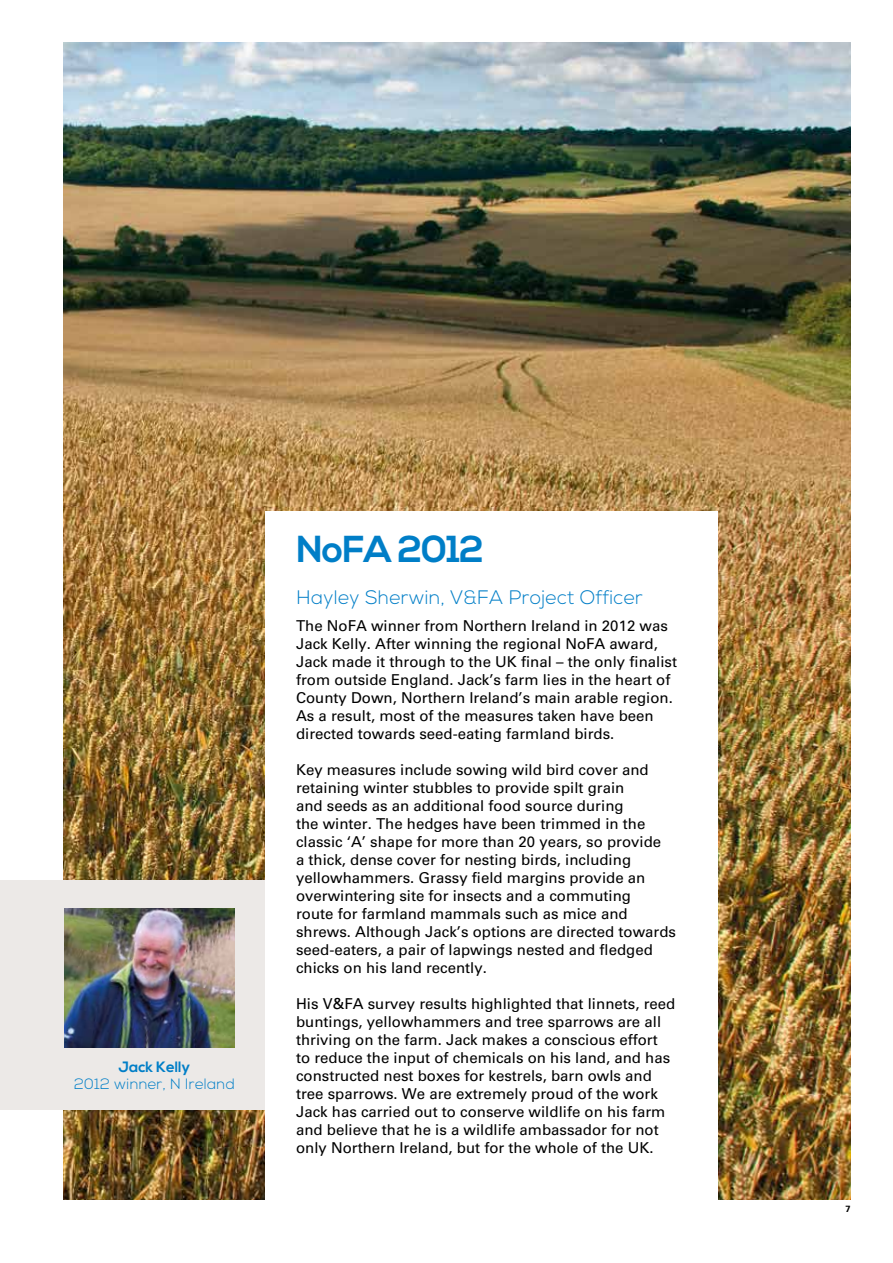
<style>
.page{position:relative;width:893px;height:1263px;background:#fff}
.page>*{position:absolute;margin:0;border:0;box-sizing:border-box;transform-origin:0 0}
.t1{font:700 37.5px "Nexa";letter-spacing:-.025em;color:#007ec7}
.t2{font:300 19.5px "Nexa";color:#007ec7}
.t3{font:15px/18px "Univers";color:#000}
.t4{font:300 15px "Nexa";color:#007ec7}
.t5{font:700 15px "Nexa";color:#007ec7}
.t6{font:700 9px "Univers";color:#000}
</style>
<div class="page">
<img style="left:64px;top:43px;width:786px;height:1156px">
<div style="left:0;top:880px;width:343px;height:230px;background:#ece9e7"></div>
<img style="left:64px;top:908px;width:170px;height:139px">
<div style="left:265px;top:511px;width:453px;height:739px;background:#fff"></div>
<p class="t5" style="left:119px;top:1058px;width:73px">Jack Kelly</p>
<p class="t4" style="left:74px;top:1075px;width:163px">2012 winner, N Ireland</p>
<h1 class="t1" style="left:296px;top:527px;width:189px">NoFA 2012</h1>
<h2 class="t2" style="left:296px;top:586px;width:348px">Hayley Sherwin, V&amp;FA Project Officer</h2>
<p class="t3" style="left:296px;top:616px;width:382px">The NoFA winner from Northern Ireland in 2012 was Jack Kelly. After winning the regional NoFA award, Jack made it through to the UK final – the only finalist from outside England. Jack’s farm lies in the heart of County Down, Northern Ireland’s main arable region.<br>As a result, most of the measures taken have been directed towards seed-eating farmland birds.</p>
<p class="t3" style="left:296px;top:760px;width:382px">Key measures include sowing wild bird cover and retaining winter stubbles to provide spilt grain<br>and seeds as an additional food source during<br>the winter. The hedges have been trimmed in the classic ‘A’ shape for more than 20 years, so provide<br>a thick, dense cover for nesting birds, including yellowhammers. Grassy field margins provide an overwintering site for insects and a commuting<br>route for farmland mammals such as mice and shrews. Although Jack’s options are directed towards seed-eaters, a pair of lapwings nested and fledged chicks on his land recently.</p>
<p class="t3" style="left:296px;top:994px;width:381px">His V&amp;FA survey results highlighted that linnets, reed buntings, yellowhammers and tree sparrows are all thriving on the farm. Jack makes a conscious effort to reduce the input of chemicals on his land, and has constructed nest boxes for kestrels, barn owls and tree sparrows. We are extremely proud of the work Jack has carried out to conserve wildlife on his farm and believe that he is a wildlife ambassador for not only Northern Ireland, but for the whole of the UK.</p>
<p class="t6" style="left:845px;top:1204px;width:7px">7</p>
</div>
